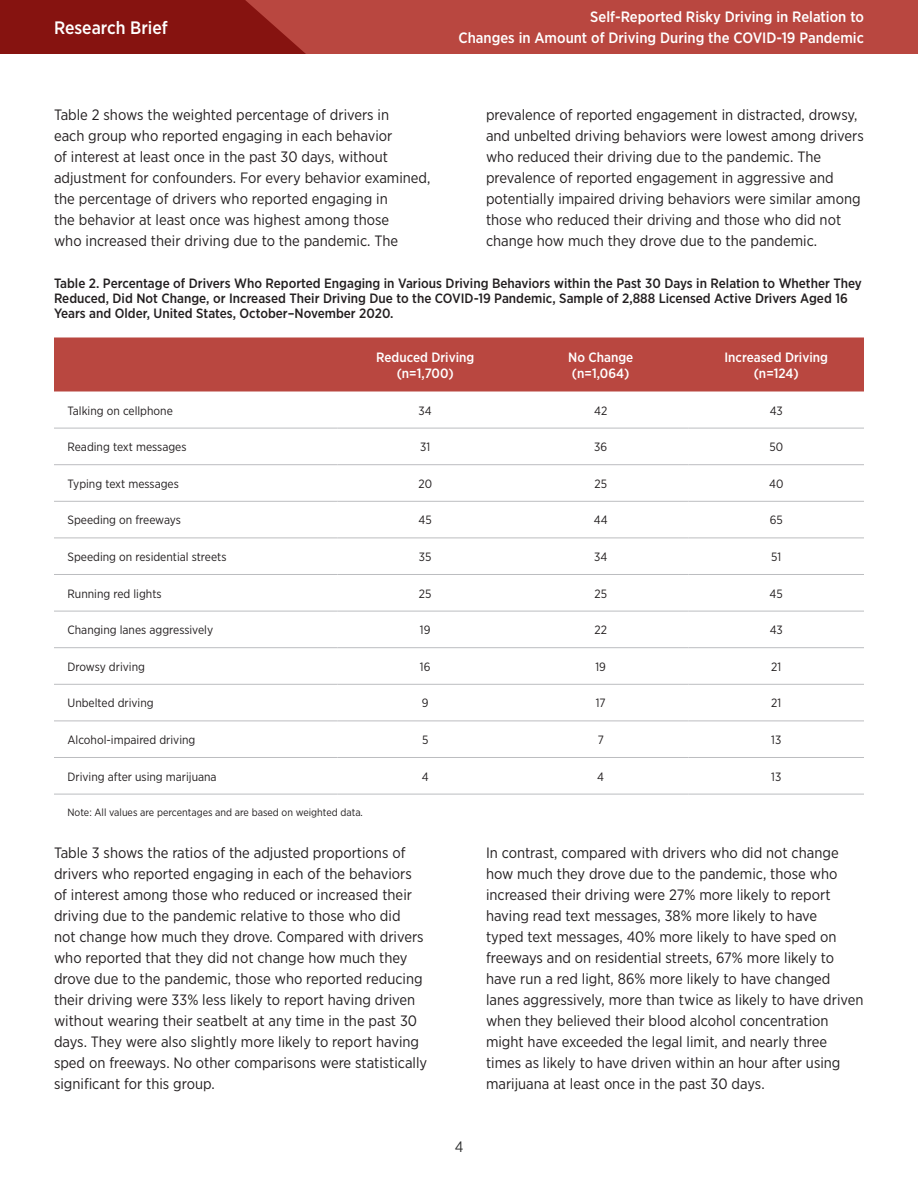
<style>
.page{position:relative;width:918px;height:1188px;background:#fff}
.page>*{position:absolute;margin:0;border:0;box-sizing:border-box;transform-origin:0 0}
.t1{font:500 18px "Gotham Narrow";color:#fff}
.Body_Copy{font:15px/21px "Gotham Narrow";color:#231f20}
.t2{font:500 15px/21px "Gotham Narrow";color:#fff;text-align:right}
.t3{font:15px "Gotham Narrow";color:#2d2e2e}
.Figure_Number{font:500 13.5px/15px "Gotham Narrow";color:#231f20}
.Table_Header{font:500 13.5px "Gotham Narrow";color:#fff}
.Table_Body_Text{font:12px "Gotham Narrow";color:#231f20}
.Figure_Subtext{font:10.5px "Gotham Narrow";color:#231f20}
</style>
<div class="page">
<div style="left:0;top:0;width:918px;height:54px;background:#b94740"></div>
<svg style="left:0;top:0;width:306px;height:54px"></svg>
<div style="left:54px;top:338px;width:810px;height:54px;background:#b94740"></div>
<hr style="left:54px;top:428px;width:284px;height:1px;background:#bcbdc0">
<hr style="left:338px;top:428px;width:175px;height:1px;background:#bcbdc0">
<hr style="left:513px;top:428px;width:175px;height:1px;background:#bcbdc0">
<hr style="left:688px;top:428px;width:176px;height:1px;background:#bcbdc0">
<hr style="left:54px;top:464px;width:284px;height:1px;background:#bcbdc0">
<hr style="left:338px;top:464px;width:175px;height:1px;background:#bcbdc0">
<hr style="left:513px;top:464px;width:175px;height:1px;background:#bcbdc0">
<hr style="left:688px;top:464px;width:176px;height:1px;background:#bcbdc0">
<hr style="left:54px;top:501px;width:284px;height:1px;background:#bcbdc0">
<hr style="left:338px;top:501px;width:175px;height:1px;background:#bcbdc0">
<hr style="left:513px;top:501px;width:175px;height:1px;background:#bcbdc0">
<hr style="left:688px;top:501px;width:176px;height:1px;background:#bcbdc0">
<hr style="left:54px;top:538px;width:284px;height:1px;background:#bcbdc0">
<hr style="left:338px;top:538px;width:175px;height:1px;background:#bcbdc0">
<hr style="left:513px;top:538px;width:175px;height:1px;background:#bcbdc0">
<hr style="left:688px;top:538px;width:176px;height:1px;background:#bcbdc0">
<hr style="left:54px;top:574px;width:284px;height:1px;background:#bcbdc0">
<hr style="left:338px;top:574px;width:175px;height:1px;background:#bcbdc0">
<hr style="left:513px;top:574px;width:175px;height:1px;background:#bcbdc0">
<hr style="left:688px;top:574px;width:176px;height:1px;background:#bcbdc0">
<hr style="left:54px;top:611px;width:284px;height:1px;background:#bcbdc0">
<hr style="left:338px;top:611px;width:175px;height:1px;background:#bcbdc0">
<hr style="left:513px;top:611px;width:175px;height:1px;background:#bcbdc0">
<hr style="left:688px;top:611px;width:176px;height:1px;background:#bcbdc0">
<hr style="left:54px;top:647px;width:284px;height:1px;background:#bcbdc0">
<hr style="left:338px;top:647px;width:175px;height:1px;background:#bcbdc0">
<hr style="left:513px;top:647px;width:175px;height:1px;background:#bcbdc0">
<hr style="left:688px;top:647px;width:176px;height:1px;background:#bcbdc0">
<hr style="left:54px;top:684px;width:284px;height:1px;background:#bcbdc0">
<hr style="left:338px;top:684px;width:175px;height:1px;background:#bcbdc0">
<hr style="left:513px;top:684px;width:175px;height:1px;background:#bcbdc0">
<hr style="left:688px;top:684px;width:176px;height:1px;background:#bcbdc0">
<hr style="left:54px;top:721px;width:284px;height:1px;background:#bcbdc0">
<hr style="left:338px;top:721px;width:175px;height:1px;background:#bcbdc0">
<hr style="left:513px;top:721px;width:175px;height:1px;background:#bcbdc0">
<hr style="left:688px;top:721px;width:176px;height:1px;background:#bcbdc0">
<hr style="left:54px;top:757px;width:284px;height:1px;background:#bcbdc0">
<hr style="left:338px;top:757px;width:175px;height:1px;background:#bcbdc0">
<hr style="left:513px;top:757px;width:175px;height:1px;background:#bcbdc0">
<hr style="left:688px;top:757px;width:176px;height:1px;background:#bcbdc0">
<hr style="left:54px;top:794px;width:284px;height:1px;background:#bcbdc0">
<hr style="left:338px;top:794px;width:175px;height:1px;background:#bcbdc0">
<hr style="left:513px;top:794px;width:175px;height:1px;background:#bcbdc0">
<hr style="left:688px;top:794px;width:176px;height:1px;background:#bcbdc0">
<p class="t1" style="left:54px;top:16px;width:115px">Research Brief</p>
<p class="t2" style="left:459px;top:7px;width:407px">Self-Reported Risky Driving in Relation to<br>Changes in Amount of Driving During the COVID-19 Pandemic</p>
<p class="Body_Copy" style="left:54px;top:104px;width:378px">Table 2 shows the weighted percentage of drivers in<br>each group who reported engaging in each behavior<br>of interest at least once in the past 30 days, without adjustment for confounders. For every behavior examined, the percentage of drivers who reported engaging in<br>the behavior at least once was highest among those<br>who increased their driving due to the pandemic. The</p>
<p class="Body_Copy" style="left:486px;top:104px;width:379px">prevalence of reported engagement in distracted, drowsy, and unbelted driving behaviors were lowest among drivers who reduced their driving due to the pandemic. The prevalence of reported engagement in aggressive and potentially impaired driving behaviors were similar among those who reduced their driving and those who did not change how much they drove due to the pandemic.</p>
<p class="Figure_Number" style="left:54px;top:276px;width:810px">Table 2. Percentage of Drivers Who Reported Engaging in Various Driving Behaviors within the Past 30 Days in Relation to Whether They<br>Reduced, Did Not Change, or Increased Their Driving Due to the COVID-19 Pandemic, Sample of 2,888 Licensed Active Drivers Aged 16<br>Years and Older, United States, October–November 2020.</p>
<p class="Table_Header" style="left:376px;top:349px;width:100px">Reduced Driving</p>
<p class="Table_Header" style="left:397px;top:365px;width:59px">(n=1,700)</p>
<p class="Table_Header" style="left:568px;top:349px;width:67px">No Change</p>
<p class="Table_Header" style="left:572px;top:365px;width:59px">(n=1,064)</p>
<p class="Table_Header" style="left:725px;top:349px;width:105px">Increased Driving</p>
<p class="Table_Header" style="left:754px;top:365px;width:47px">(n=124)</p>
<p class="Table_Body_Text" style="left:68px;top:403px;width:107px">Talking on cellphone</p>
<p class="Table_Body_Text" style="left:419px;top:403px;width:15px">34</p>
<p class="Table_Body_Text" style="left:594px;top:403px;width:15px">42</p>
<p class="Table_Body_Text" style="left:770px;top:403px;width:15px">43</p>
<p class="Table_Body_Text" style="left:68px;top:440px;width:121px">Reading text messages</p>
<p class="Table_Body_Text" style="left:420px;top:440px;width:12px">31</p>
<p class="Table_Body_Text" style="left:594px;top:440px;width:15px">36</p>
<p class="Table_Body_Text" style="left:769px;top:440px;width:15px">50</p>
<p class="Table_Body_Text" style="left:68px;top:476px;width:113px">Typing text messages</p>
<p class="Table_Body_Text" style="left:418px;top:476px;width:15px">20</p>
<p class="Table_Body_Text" style="left:594px;top:476px;width:14px">25</p>
<p class="Table_Body_Text" style="left:769px;top:476px;width:16px">40</p>
<p class="Table_Body_Text" style="left:68px;top:513px;width:115px">Speeding on freeways</p>
<p class="Table_Body_Text" style="left:419px;top:513px;width:15px">45</p>
<p class="Table_Body_Text" style="left:594px;top:513px;width:15px">44</p>
<p class="Table_Body_Text" style="left:770px;top:513px;width:15px">65</p>
<p class="Table_Body_Text" style="left:68px;top:549px;width:160px">Speeding on residential streets</p>
<p class="Table_Body_Text" style="left:419px;top:549px;width:14px">35</p>
<p class="Table_Body_Text" style="left:594px;top:549px;width:15px">34</p>
<p class="Table_Body_Text" style="left:771px;top:549px;width:12px">51</p>
<p class="Table_Body_Text" style="left:68px;top:586px;width:96px">Running red lights</p>
<p class="Table_Body_Text" style="left:419px;top:586px;width:14px">25</p>
<p class="Table_Body_Text" style="left:594px;top:586px;width:14px">25</p>
<p class="Table_Body_Text" style="left:770px;top:586px;width:15px">45</p>
<p class="Table_Body_Text" style="left:68px;top:623px;width:147px">Changing lanes aggressively</p>
<p class="Table_Body_Text" style="left:420px;top:623px;width:12px">19</p>
<p class="Table_Body_Text" style="left:595px;top:623px;width:14px">22</p>
<p class="Table_Body_Text" style="left:770px;top:623px;width:15px">43</p>
<p class="Table_Body_Text" style="left:68px;top:659px;width:79px">Drowsy driving</p>
<p class="Table_Body_Text" style="left:420px;top:659px;width:12px">16</p>
<p class="Table_Body_Text" style="left:595px;top:659px;width:12px">19</p>
<p class="Table_Body_Text" style="left:771px;top:659px;width:12px">21</p>
<p class="Table_Body_Text" style="left:68px;top:696px;width:88px">Unbelted driving</p>
<p class="Table_Body_Text" style="left:422px;top:696px;width:8px">9</p>
<p class="Table_Body_Text" style="left:596px;top:696px;width:11px">17</p>
<p class="Table_Body_Text" style="left:771px;top:696px;width:12px">21</p>
<p class="Table_Body_Text" style="left:68px;top:732px;width:129px">Alcohol-impaired driving</p>
<p class="Table_Body_Text" style="left:422px;top:732px;width:8px">5</p>
<p class="Table_Body_Text" style="left:598px;top:732px;width:8px">7</p>
<p class="Table_Body_Text" style="left:771px;top:732px;width:12px">13</p>
<p class="Table_Body_Text" style="left:68px;top:769px;width:151px">Driving after using marijuana</p>
<p class="Table_Body_Text" style="left:422px;top:769px;width:8px">4</p>
<p class="Table_Body_Text" style="left:597px;top:769px;width:8px">4</p>
<p class="Table_Body_Text" style="left:771px;top:769px;width:12px">13</p>
<p class="Figure_Subtext" style="left:68px;top:806px;width:297px">Note: All values are percentages and are based on weighted data.</p>
<p class="Body_Copy" style="left:54px;top:842px;width:375px">Table 3 shows the ratios of the adjusted proportions of drivers who reported engaging in each of the behaviors of interest among those who reduced or increased their driving due to the pandemic relative to those who did<br>not change how much they drove. Compared with drivers who reported that they did not change how much they drove due to the pandemic, those who reported reducing their driving were 33% less likely to report having driven without wearing their seatbelt at any time in the past 30 days. They were also slightly more likely to report having sped on freeways. No other comparisons were statistically significant for this group.</p>
<p class="Body_Copy" style="left:486px;top:842px;width:379px">In contrast, compared with drivers who did not change how much they drove due to the pandemic, those who increased their driving were 27% more likely to report having read text messages, 38% more likely to have<br>typed text messages, 40% more likely to have sped on freeways and on residential streets, 67% more likely to have run a red light, 86% more likely to have changed lanes aggressively, more than twice as likely to have driven when they believed their blood alcohol concentration might have exceeded the legal limit, and nearly three times as likely to have driven within an hour after using marijuana at least once in the past 30 days.</p>
<p class="t3" style="left:455px;top:1137px;width:10px">4</p>
</div>
